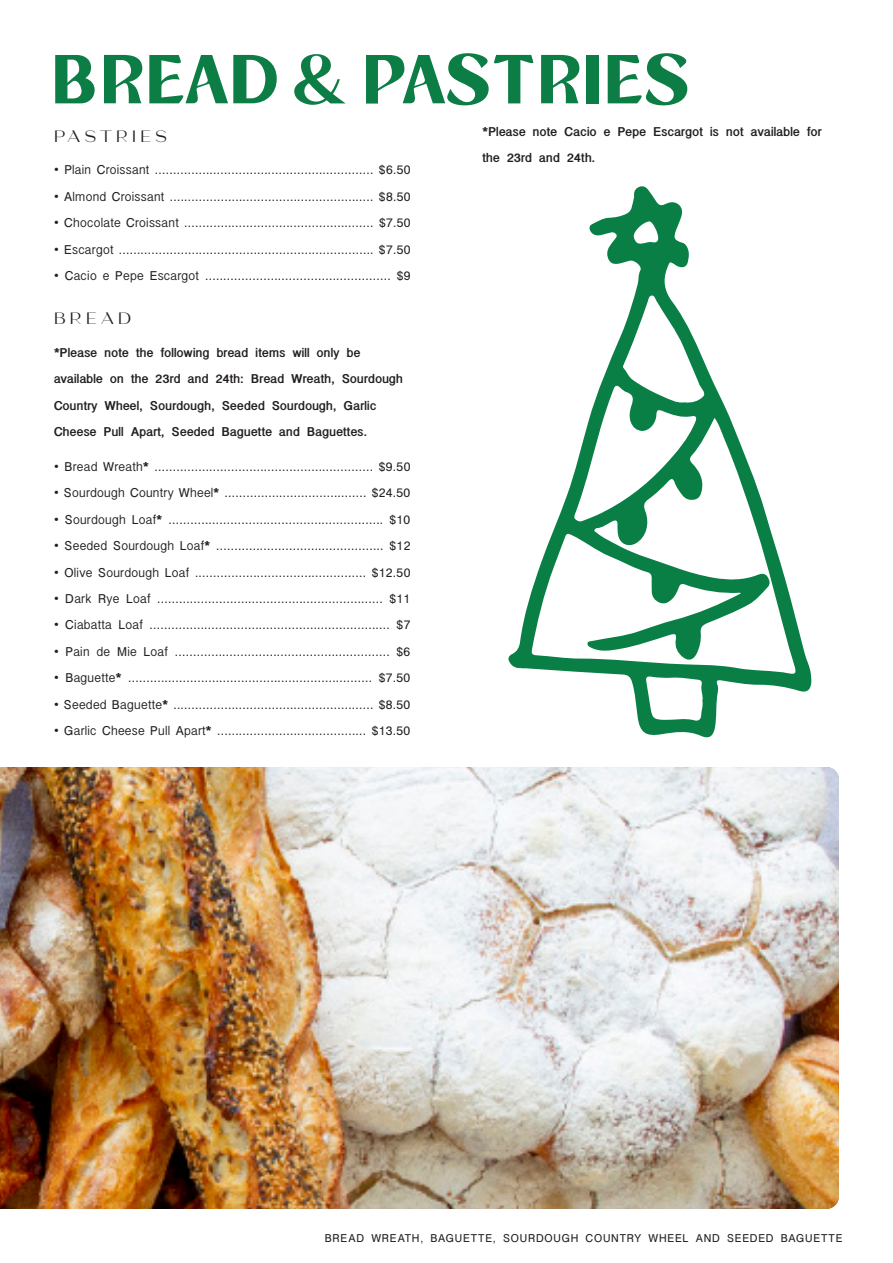
<style>
.page{position:relative;width:893px;height:1263px;background:#fff}
.page>*{position:absolute;margin:0;border:0;box-sizing:border-box;transform-origin:0 0}
.Headline_-_Align_Left{font:700 69px "Rustea";color:#0d7d46}
.Subtitle{font:16.5px "Coax";letter-spacing:.235em;color:#231f20}
.Subtitle-2{font:16.5px "Coax";letter-spacing:.26em;color:#231f20}
.Body_Text{font:13.5px "Tamil Sangam MN";letter-spacing:.02em;color:#231f20}
.Body_Text-2{font:700 13.5px/26.4px "Tamil Sangam MN";letter-spacing:.02em;color:#231f20}
.Byline{font:12px "Tamil Sangam MN";letter-spacing:.06em;color:#231f20}
.s1{font-weight:700}
</style>
<div class="page">
<img style="left:0;top:767px;width:839px;height:442px">
<svg style="left:508px;top:186px;width:303px;height:552px"></svg>
<p class="Headline_-_Align_Left" style="left:50px;top:38px;width:642px">BREAD &amp; PASTRIES</p>
<p class="Subtitle" style="left:54px;top:126px;width:114px">PASTRIES</p>
<p class="Body_Text" style="left:54px;top:163px;width:358px">• Plain Croissant ............................................................ $6.50</p>
<p class="Body_Text" style="left:54px;top:189px;width:358px">• Almond Croissant ........................................................ $8.50</p>
<p class="Body_Text" style="left:54px;top:216px;width:358px">• Chocolate Croissant .................................................... $7.50</p>
<p class="Body_Text" style="left:54px;top:242px;width:358px">• Escargot ...................................................................... $7.50</p>
<p class="Body_Text" style="left:54px;top:269px;width:358px">• Cacio e Pepe Escargot ................................................... $9</p>
<p class="Subtitle-2" style="left:54px;top:308px;width:79px">BREAD</p>
<p class="Body_Text-2" style="left:54px;top:340px;width:350px">*Please note the following bread items will only be available on the 23rd and 24th: Bread Wreath, Sourdough Country Wheel, Sourdough, Seeded Sourdough, Garlic Cheese Pull Apart, Seeded Baguette and Baguettes.</p>
<p class="Body_Text" style="left:54px;top:460px;width:358px">• Bread Wreath<span class="s1">*</span> ............................................................ $9.50</p>
<p class="Body_Text" style="left:54px;top:486px;width:358px">• Sourdough Country Wheel<span class="s1">*</span> ....................................... $24.50</p>
<p class="Body_Text" style="left:54px;top:512px;width:358px">• Sourdough Loaf<span class="s1">*</span> ........................................................... $10</p>
<p class="Body_Text" style="left:54px;top:539px;width:358px">• Seeded Sourdough Loaf<span class="s1">*</span> .............................................. $12</p>
<p class="Body_Text" style="left:54px;top:565px;width:358px">• Olive Sourdough Loaf ............................................... $12.50</p>
<p class="Body_Text" style="left:54px;top:592px;width:358px">• Dark Rye Loaf .............................................................. $11</p>
<p class="Body_Text" style="left:54px;top:618px;width:358px">• Ciabatta Loaf .................................................................. $7</p>
<p class="Body_Text" style="left:54px;top:644px;width:358px">• Pain de Mie Loaf ........................................................... $6</p>
<p class="Body_Text" style="left:54px;top:671px;width:358px">• Baguette<span class="s1">*</span> ................................................................... $7.50</p>
<p class="Body_Text" style="left:54px;top:697px;width:358px">• Seeded Baguette<span class="s1">*</span> ....................................................... $8.50</p>
<p class="Body_Text" style="left:54px;top:724px;width:358px">• Garlic Cheese Pull Apart<span class="s1">*</span> ......................................... $13.50</p>
<p class="Body_Text-2" style="left:482px;top:119px;width:341px">*Please note Cacio e Pepe Escargot is not available for the 23rd and 24th.</p>
<p class="Byline" style="left:325px;top:1232px;width:519px">BREAD WREATH, BAGUETTE, SOURDOUGH COUNTRY WHEEL AND SEEDED BAGUETTE</p>
</div>
